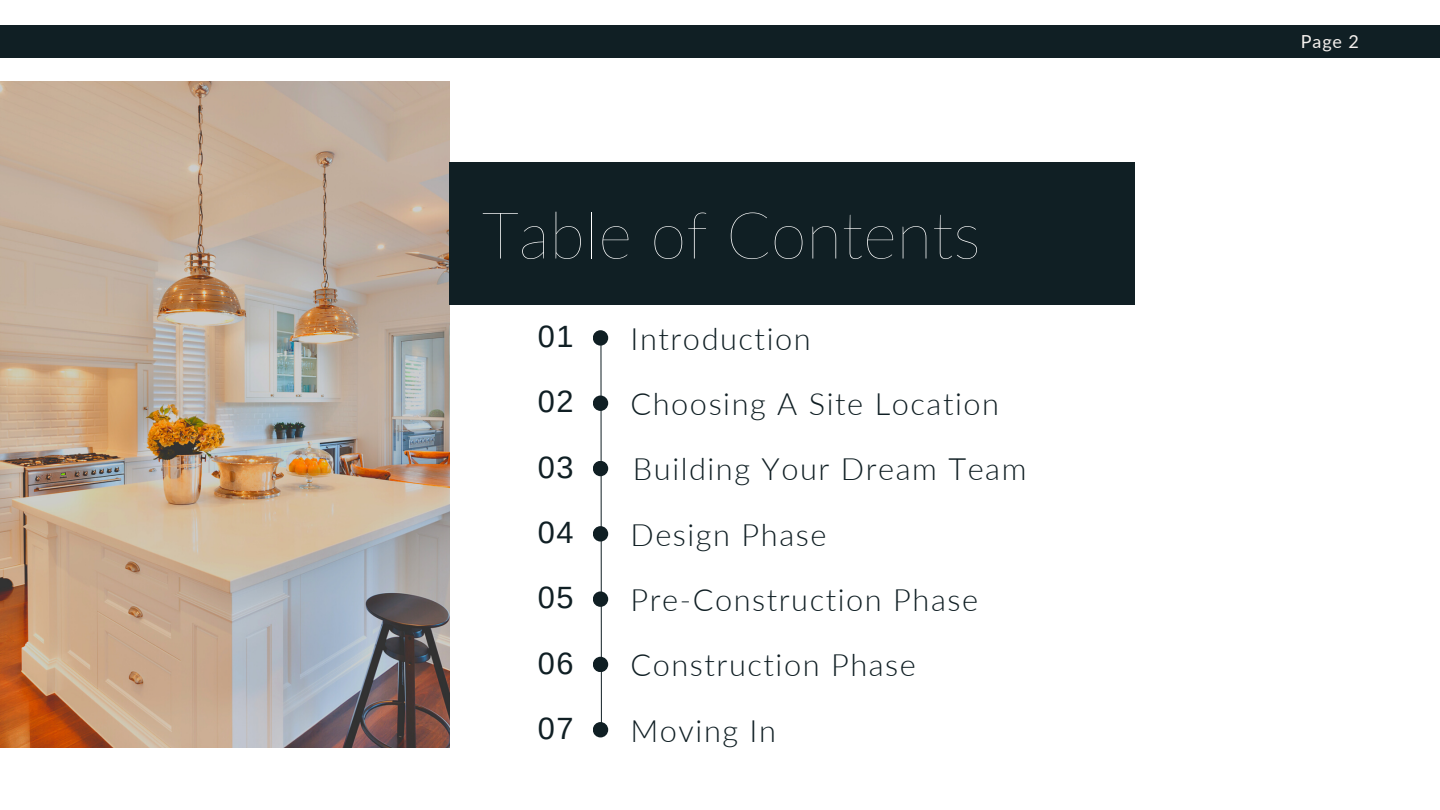
<style>
.page{position:relative;width:1440px;height:810px;background:#fff}
.page>*{position:absolute;margin:0;border:0;box-sizing:border-box;transform-origin:0 0}
.t1{font:100 65px "Lato";color:#fff}
.t2{font:300 30.8px "Lato";letter-spacing:.05em;color:#101f24}
.t3{font:30.8px "Arimo";letter-spacing:.05em;color:#101f24}
.t4{font:18px "Lato";color:#f4f0ed}
</style>
<div class="page">
<img style="left:0;top:81px;width:449px;height:667px">
<div style="left:450px;top:162px;width:685px;height:143px;background:#101f24"></div>
<div style="left:0;top:25px;width:1439px;height:33px;background:#101f24"></div>
<svg style="left:600px;top:346px;width:2px;height:376px"></svg>
<div style="left:593px;top:330px;width:15px;height:16px;background:#101f24;border-radius:50%"></div>
<div style="left:593px;top:396px;width:15px;height:15px;background:#101f24;border-radius:50%"></div>
<div style="left:593px;top:461px;width:15px;height:15px;background:#101f24;border-radius:50%"></div>
<div style="left:593px;top:526px;width:15px;height:16px;background:#101f24;border-radius:50%"></div>
<div style="left:593px;top:591px;width:15px;height:16px;background:#101f24;border-radius:50%"></div>
<div style="left:593px;top:657px;width:15px;height:15px;background:#101f24;border-radius:50%"></div>
<div style="left:593px;top:722px;width:15px;height:15px;background:#101f24;border-radius:50%"></div>
<h1 class="t1" style="left:482px;top:194px;width:500px">Table of Contents</h1>
<p class="t3" style="left:538px;top:319px;width:37px">01</p>
<p class="t2" style="left:630px;top:319px;width:182px">Introduction</p>
<p class="t3" style="left:538px;top:385px;width:37px">02</p>
<p class="t2" style="left:630px;top:385px;width:370px">Choosing A Site Location</p>
<p class="t3" style="left:538px;top:450px;width:37px">03</p>
<p class="t2" style="left:633px;top:450px;width:395px">Building Your Dream Team</p>
<p class="t3" style="left:538px;top:515px;width:37px">04</p>
<p class="t2" style="left:630px;top:515px;width:197px">Design Phase</p>
<p class="t3" style="left:538px;top:581px;width:37px">05</p>
<p class="t2" style="left:630px;top:581px;width:349px">Pre-Construction Phase</p>
<p class="t3" style="left:538px;top:646px;width:37px">06</p>
<p class="t2" style="left:630px;top:646px;width:287px">Construction Phase</p>
<p class="t3" style="left:538px;top:711px;width:37px">07</p>
<p class="t2" style="left:630px;top:711px;width:147px">Moving In</p>
<p class="t4" style="left:1301px;top:30px;width:60px">Page 2</p>
</div>
